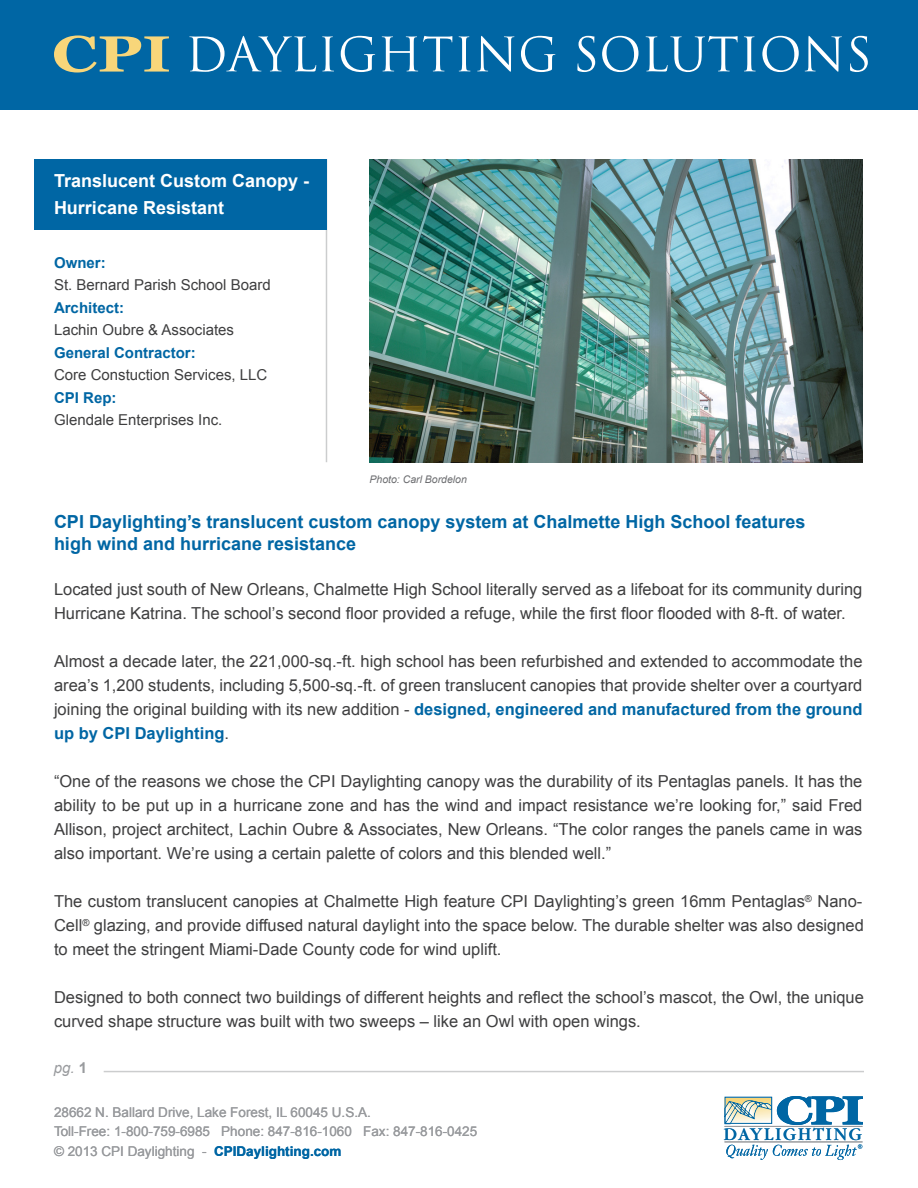
<style>
.page{position:relative;width:918px;height:1188px;background:#fff}
.page>*{position:absolute;margin:0;border:0;box-sizing:border-box;transform-origin:0 0}
.t1{font:18.6px "Garamond";letter-spacing:.1em;color:#0066a4}
.t2{font:700 18px "Arial";color:#0066a4}
.t3{font:700 18px/27px "Arial";color:#fff}
.t4{font:16.5px/24px "Arial";color:#3e3e3f;text-align:justify}
.t5{font:15px "Arial";color:#3e3e3f}
.t6{font:700 15px "Arial";color:#0066a4}
.t7{font:italic 15px "Arial";color:#999b9e}
.t8{font:13.5px "Arial";color:#999b9e}
.t9{font:italic 10.5px "Arial";color:#6c6d70}
.s1{font-weight:700;color:#0066a4}
.s2{font-weight:700;font-style:normal}
</style>
<div class="page">
<hr style="left:104px;top:1071px;width:760px;height:1px;background:#999b9e">
<hr style="left:326px;top:159px;width:1px;height:303px;background:#999b9e">
<div style="left:0;top:0;width:918px;height:109px;background:#0066a4"></div>
<div style="left:35px;top:159px;width:292px;height:71px;background:#0066a4"></div>
<img style="left:369px;top:159px;width:494px;height:303px">
<svg style="left:54px;top:35px;width:115px;height:38px"></svg>
<svg style="left:189px;top:36px;width:127px;height:36px"></svg>
<svg style="left:322px;top:36px;width:12px;height:35px"></svg>
<svg style="left:341px;top:36px;width:34px;height:36px"></svg>
<svg style="left:382px;top:36px;width:70px;height:35px"></svg>
<svg style="left:459px;top:36px;width:11px;height:35px"></svg>
<svg style="left:477px;top:36px;width:37px;height:36px"></svg>
<svg style="left:521px;top:36px;width:34px;height:36px"></svg>
<svg style="left:577px;top:36px;width:18px;height:36px"></svg>
<svg style="left:602px;top:36px;width:36px;height:36px"></svg>
<svg style="left:646px;top:36px;width:92px;height:36px"></svg>
<svg style="left:744px;top:36px;width:12px;height:35px"></svg>
<svg style="left:762px;top:36px;width:37px;height:36px"></svg>
<svg style="left:805px;top:36px;width:37px;height:36px"></svg>
<svg style="left:850px;top:36px;width:18px;height:36px"></svg>
<hr style="left:725px;top:1126px;width:137px;height:1px;background:#999b9e">
<hr style="left:725px;top:1141px;width:138px;height:1px;background:#999b9e">
<svg style="left:726px;top:1144px;width:136px;height:16px"></svg>
<svg style="left:724px;top:1096px;width:139px;height:29px"></svg>
<div style="left:725px;top:1097px;width:47px;height:27px;border:1px solid #0066a4"></div>
<p class="t3" style="left:54px;top:168px;width:257px">Translucent Custom Canopy -<br>Hurricane Resistant</p>
<p class="t6" style="left:54px;top:252px;width:53px">Owner:</p>
<p class="t5" style="left:54px;top:275px;width:218px">St. Bernard Parish School Board</p>
<p class="t6" style="left:54px;top:297px;width:72px">Architect:</p>
<p class="t5" style="left:54px;top:320px;width:182px">Lachin Oubre &amp; Associates</p>
<p class="t6" style="left:54px;top:342px;width:143px">General Contractor:</p>
<p class="t5" style="left:54px;top:365px;width:215px">Core Constuction Services, LLC</p>
<p class="t6" style="left:54px;top:387px;width:64px">CPI Rep:</p>
<p class="t5" style="left:54px;top:410px;width:170px">Glendale Enterprises Inc.</p>
<p class="t9" style="left:370px;top:472px;width:99px">Photo: Carl Bordelon</p>
<p class="t2" style="left:54px;top:510px;width:753px">CPI Daylighting’s translucent custom canopy system at Chalmette High School features</p>
<p class="t2" style="left:54px;top:532px;width:304px">high wind and hurricane resistance</p>
<p class="t4" style="left:54px;top:578px;width:810px">Located just south of New Orleans, Chalmette High School literally served as a lifeboat for its community during<br>Hurricane Katrina. The school’s second floor provided a refuge, while the first floor flooded with 8-ft. of water.</p>
<p class="t4" style="left:54px;top:650px;width:810px">Almost a decade later, the 221,000-sq.-ft. high school has been refurbished and extended to accommodate the area’s 1,200 students, including 5,500-sq.-ft. of green translucent canopies that provide shelter over a courtyard joining the original building with its new addition - <span class="s1">designed, engineered and manufactured from the ground up by CPI Daylighting</span>.</p>
<p class="t4" style="left:54px;top:770px;width:810px">“One of the reasons we chose the CPI Daylighting canopy was the durability of its Pentaglas panels. It has the ability to be put up in a hurricane zone and has the wind and impact resistance we’re looking for,” said Fred Allison, project architect, Lachin Oubre &amp; Associates, New Orleans. “The color ranges the panels came in was also important. We’re using a certain palette of colors and this blended well.”</p>
<p class="t4" style="left:54px;top:890px;width:811px">The custom translucent canopies at Chalmette High feature CPI Daylighting’s green 16mm Pentaglas<sup>®</sup> Nano-Cell<sup>®</sup> glazing, and provide diffused natural daylight into the space below. The durable shelter was also designed to meet the stringent Miami-Dade County code for wind uplift.</p>
<p class="t4" style="left:54px;top:986px;width:811px">Designed to both connect two buildings of different heights and reflect the school’s mascot, the Owl, the unique curved shape structure was built with two sweeps – like an Owl with open wings.</p>
<p class="t7" style="left:54px;top:1058px;width:35px">pg. <span class="s2">1</span></p>
<p class="t8" style="left:54px;top:1103px;width:318px">28662 N. Ballard Drive, Lake Forest, IL 60045 U.S.A.</p>
<p class="t8" style="left:54px;top:1123px;width:425px">Toll-Free: 1-800-759-6985 Phone: 847-816-1060 Fax: 847-816-0425</p>
<p class="t8" style="left:54px;top:1142px;width:289px">© 2013 CPI Daylighting - <span class="s1">CPIDaylighting.com</span></p>
<p class="t1" style="left:724px;top:1124px;width:140px">DAYLIGHTING</p>
</div>
